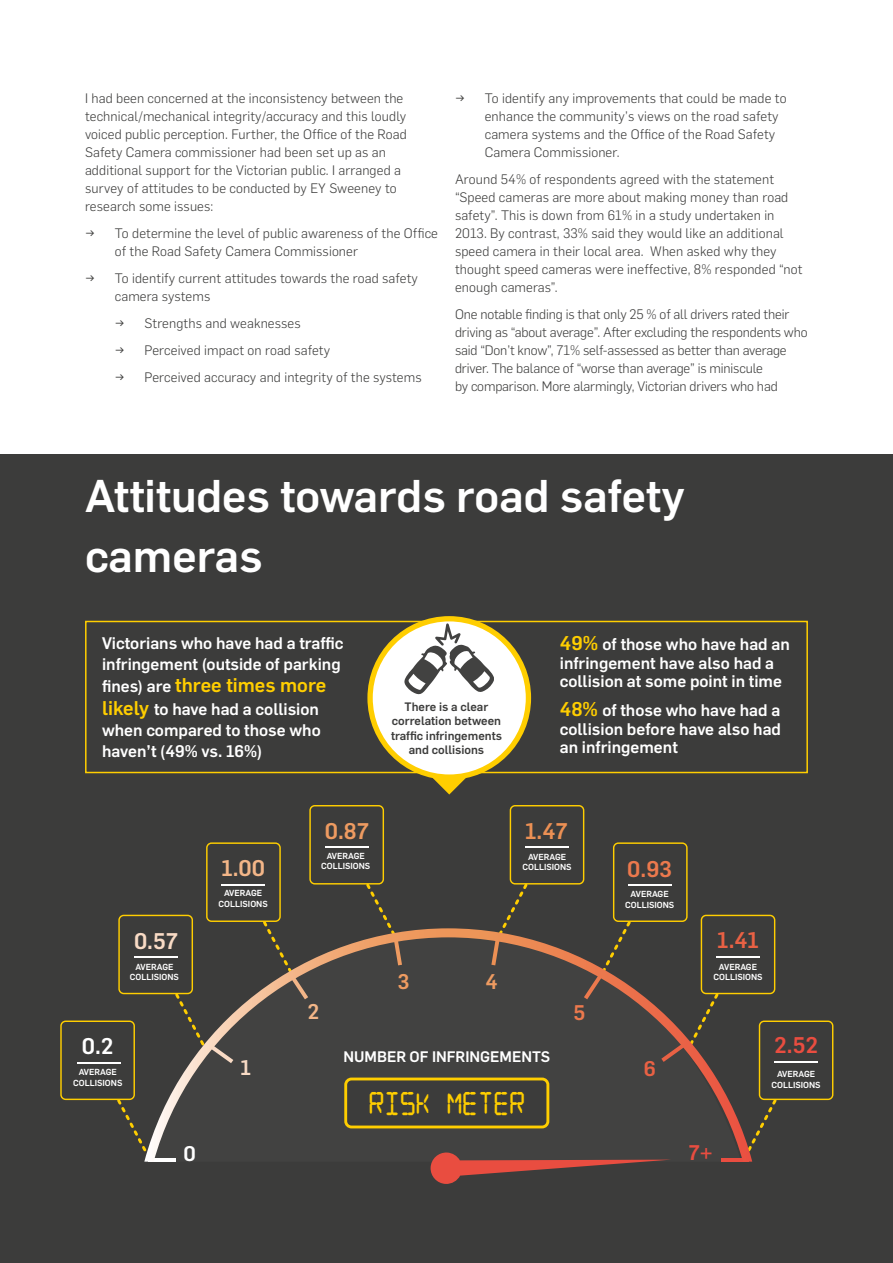
<style>
.page{position:relative;width:893px;height:1263px;background:#fff}
.page>*{position:absolute;margin:0;border:0;box-sizing:border-box;transform-origin:0 0}
.t1{font:500 45px/60px "Flama";color:#fff}
.t2{font:24.45px "Digitaldream Fat Narrow";color:#ffce00}
.t3{font:500 22.2px "Flama";color:#f9dbc5}
.t4{font:500 22.2px "Flama";color:#f3b688}
.t5{font:500 22.2px "Flama";color:#ee9b61}
.t6{font:500 22.2px "Flama";color:#ec9054}
.t7{font:500 22.2px "Flama";color:#ec794d}
.t8{font:500 22.2px "Flama";color:#e96144}
.t9{font:500 22.2px "Flama";color:#e94d40}
.t10{font:500 22.2px "Flama";color:#fff}
.t11{font:500 20.85px "Flama";color:#e94d40}
.t12{font:500 20.85px "Flama";color:#ee9b61}
.t13{font:500 20.85px "Flama";color:#fff}
.t14{font:500 20.85px "Flama";color:#f9dbc5}
.t15{font:500 20.85px "Flama";color:#f3b688}
.t16{font:500 20.85px "Flama";color:#ec794d}
.t17{font:500 20.85px "Flama";color:#e96144}
.t18{font:500 19.5px "Flama";color:#ffce00}
.t19{font:500 16.5px/18.5px "Flama";color:#fff}
.t20{font:500 15px "Flama";color:#fff}
.t21{font:300 13.5px/18px "Flama";letter-spacing:.01em;color:#3c3c3b}
.t22{font:300 13.5px/18px "Flama";letter-spacing:-.01em;color:#3c3c3b}
.t23{font:500 12px/14.4px "Flama";color:#3c3c3b;text-align:center}
.t24{font:500 8.55px/10.4px "Flama";color:#fff;text-align:center}
.s1{font-weight:400}
.s2{font-size:16.5px;color:#fff}
.s3{font-size:19.5px;color:#ffce00}
</style>
<div class="page">
<div style="left:0;top:454px;width:893px;height:809px;background:#3c3c3b"></div>
<svg style="left:85px;top:620px;width:723px;height:154px"></svg>
<div style="left:370px;top:619px;width:158px;height:158px;background:#fff;border-radius:50%"></div>
<div style="left:367px;top:616px;width:164px;height:164px;border:5px solid #ffce00;border-radius:50%"></div>
<svg style="left:404px;top:623px;width:90px;height:71px"></svg>
<svg style="left:432px;top:777px;width:35px;height:17px"></svg>
<svg style="left:430px;top:1161px;width:223px;height:23px"></svg>
<div style="left:759px;top:1020px;width:74px;height:80px;border:1px solid #ffce00;border-radius:5px"></div>
<svg style="left:752px;top:1097px;width:27px;height:47px"></svg>
<hr style="left:774px;top:1062px;width:44px;height:1px;background:#fff">
<div style="left:701px;top:915px;width:74px;height:79px;border:1px solid #ffce00;border-radius:5px"></div>
<hr style="left:716px;top:956px;width:44px;height:1px;background:#fff">
<div style="left:613px;top:842px;width:75px;height:80px;border:1px solid #ffce00;border-radius:5px"></div>
<svg style="left:613px;top:919px;width:20px;height:8px"></svg>
<hr style="left:628px;top:885px;width:44px;height:1px;background:#fff">
<div style="left:510px;top:805px;width:74px;height:79px;border:1px solid #ffce00;border-radius:5px"></div>
<svg style="left:502px;top:881px;width:28px;height:47px"></svg>
<hr style="left:525px;top:847px;width:43px;height:1px;background:#fff">
<div style="left:60px;top:1020px;width:75px;height:80px;border:1px solid #ffce00;border-radius:5px"></div>
<svg style="left:115px;top:1097px;width:29px;height:54px"></svg>
<hr style="left:77px;top:1062px;width:44px;height:1px;background:#fff">
<div style="left:118px;top:915px;width:75px;height:79px;border:1px solid #ffce00;border-radius:5px"></div>
<hr style="left:134px;top:956px;width:44px;height:2px;background:#fff">
<div style="left:206px;top:842px;width:75px;height:80px;border:1px solid #ffce00;border-radius:5px"></div>
<svg style="left:261px;top:919px;width:19px;height:8px"></svg>
<hr style="left:221px;top:884px;width:44px;height:1px;background:#fff">
<div style="left:309px;top:805px;width:75px;height:79px;border:1px solid #ffce00;border-radius:5px"></div>
<svg style="left:364px;top:881px;width:28px;height:47px"></svg>
<hr style="left:325px;top:847px;width:44px;height:1px;background:#fff">
<svg style="left:144px;top:928px;width:608px;height:233px"></svg>
<div style="left:346px;top:1079px;width:202px;height:48px;background:#3c3c3b;border-radius:6px"></div>
<div style="left:344px;top:1077px;width:205px;height:51px;border:3px solid #ffce00;border-radius:6px"></div>
<p class="t21" style="left:85px;top:89px;width:323px">I had been concerned at the inconsistency between the technical/mechanical integrity/accuracy and this loudly voiced public perception. Further, the Office of the Road Safety Camera commissioner had been set up as an additional support for the Victorian public. I arranged a survey of attitudes to be conducted by EY Sweeney to research some issues:</p>
<p class="t21" style="left:115px;top:224px;width:325px;text-indent:-30px"><span class="s1">→</span> To determine the level of public awareness of the Office of the Road Safety Camera Commissioner</p>
<p class="t21" style="left:115px;top:269px;width:305px;text-indent:-30px"><span class="s1">→</span> To identify current attitudes towards the road safety camera systems</p>
<p class="t21" style="left:115px;top:314px;width:187px"><span class="s1">→</span> Strengths and weaknesses</p>
<p class="t21" style="left:115px;top:341px;width:217px"><span class="s1">→</span> Perceived impact on road safety</p>
<p class="t21" style="left:115px;top:368px;width:308px"><span class="s1">→</span> Perceived accuracy and integrity of the systems</p>
<p class="t21" style="left:485px;top:89px;width:303px;text-indent:-30px"><span class="s1">→</span> To identify any improvements that could be made to enhance the community’s views on the road safety camera systems and the Office of the Road Safety Camera Commissioner.</p>
<p class="t21" style="left:455px;top:170px;width:349px">Around 54% of respondents agreed with the statement “Speed cameras are more about making money than road safety”. This is down from 61% in a study undertaken in 2013. By contrast, 33% said they would like an additional speed camera in their local area. When asked why they thought speed cameras were ineffective, 8% responded “not enough cameras”.</p>
<p class="t22" style="left:455px;top:304px;width:354px">One notable finding is that only 25 % of all drivers rated their driving as “about average”. After excluding the respondents who said “Don’t know”, 71% self-assessed as better than average driver. The balance of “worse than average” is miniscule<br>by comparison. More alarmingly, Victorian drivers who had</p>
<h1 class="t1" style="left:85px;top:463px;width:601px">Attitudes towards road safety cameras</h1>
<p class="t19" style="left:102px;top:631px;width:243px;line-height:21px">Victorians who have had a traffic infringement (outside of parking</p>
<h3 class="t18" style="left:102px;top:670px;width:226px"><span class="s2">fines) are</span> three times more</h3>
<p class="t19" style="left:102px;top:697px;width:220px;line-height:21px;text-align:justify"><span class="s3">likely</span> to have had a collision when compared to those who haven’t (49% vs. 16%)</p>
<p class="t23" style="left:391px;top:699px;width:112px">There is a clear correlation between traffic infringements and collisions</p>
<p class="t19" style="left:560px;top:634px;width:232px"><span class="s3">49%</span> of those who have had an infringement have also had a collision at some point in time</p>
<p class="t19" style="left:560px;top:700px;width:223px;text-align:justify"><span class="s3">48%</span> of those who have had a collision before have also had an infringement</p>
<h3 class="t3" style="left:134px;top:924px;width:46px">0.57</h3>
<p class="t24" style="left:130px;top:961px;width:51px">AVERAGE<br>COLLISIONS</p>
<h3 class="t10" style="left:82px;top:1030px;width:33px">0.2</h3>
<p class="t24" style="left:73px;top:1066px;width:51px">AVERAGE<br>COLLISIONS</p>
<h3 class="t4" style="left:221px;top:851px;width:45px">1.00</h3>
<p class="t24" style="left:219px;top:888px;width:51px">AVERAGE<br>COLLISIONS</p>
<h3 class="t14" style="left:240px;top:1052px;width:12px">1</h3>
<h3 class="t5" style="left:325px;top:814px;width:46px">0.87</h3>
<h3 class="t6" style="left:525px;top:814px;width:44px">1.47</h3>
<p class="t24" style="left:321px;top:850px;width:51px">AVERAGE<br>COLLISIONS</p>
<p class="t24" style="left:522px;top:851px;width:51px">AVERAGE<br>COLLISIONS</p>
<h3 class="t15" style="left:308px;top:996px;width:13px">2</h3>
<h3 class="t12" style="left:398px;top:966px;width:14px">3</h3>
<h3 class="t12" style="left:486px;top:966px;width:14px">4</h3>
<p class="t20" style="left:343px;top:1045px;width:208px">NUMBER OF INFRINGEMENTS</p>
<h2 class="t2" style="left:370px;top:1091px;width:158px">RISK METER</h2>
<h3 class="t16" style="left:573px;top:997px;width:13px">5</h3>
<h3 class="t7" style="left:627px;top:852px;width:46px">0.93</h3>
<p class="t24" style="left:625px;top:889px;width:51px">AVERAGE<br>COLLISIONS</p>
<h3 class="t17" style="left:644px;top:1053px;width:14px">6</h3>
<h3 class="t8" style="left:717px;top:923px;width:43px">1.41</h3>
<p class="t24" style="left:713px;top:961px;width:51px">AVERAGE<br>COLLISIONS</p>
<h3 class="t9" style="left:774px;top:1029px;width:45px">2.52</h3>
<p class="t24" style="left:771px;top:1068px;width:51px">AVERAGE<br>COLLISIONS</p>
<h3 class="t13" style="left:184px;top:1138px;width:14px">0</h3>
<h3 class="t11" style="left:689px;top:1137px;width:25px">7+</h3>
</div>
